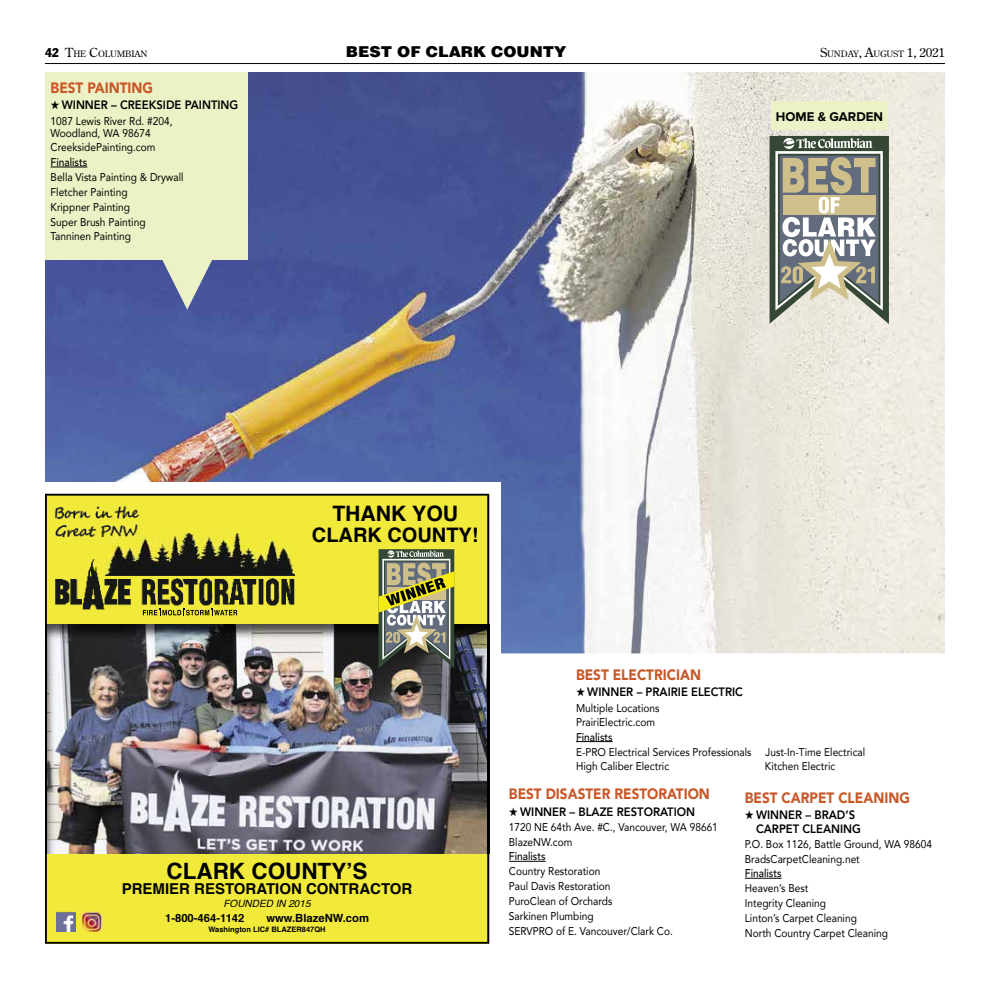
<style>
.page{position:relative;width:990px;height:990px;background:#fff}
.page>*{position:absolute;margin:0;border:0;box-sizing:border-box;transform-origin:0 0}
.t1{font:700 22.5px "Helvetica";color:#000}
.t2{font:700 21.25px "Helvetica";color:#000}
.t3{font:700 20px "Helvetica";color:#000}
.t4{font:900 15px "Avenir";color:#c95727;scale:.9 1}
.t5{font:700 15px "Helvetica";color:#000}
.t6{font:900 15px "Helvetica LT";color:#000;scale:1.05 1}
.t7{font:700 13.12px "Proxima Nova";color:#000}
.t8{font:800 12.12px/13.8px "Avenir";color:#000;scale:.93 1}
.t9{font:11.25px/14.9px "Avenir";color:#000;scale:.9 1}
.t10{font:500 11.25px "Avenir";color:#000;scale:.9 1}
.t11{font:700 11.25px "Helvetica";color:#000}
.t12{font:italic 10px "Helvetica";color:#000}
.t13{font:8.75px "Century Old Style";letter-spacing:-.015em;color:#000;scale:1.05 1}
.t14{font:700 7.5px "Helvetica";color:#000}
.s1{font-family:"Franklin Gothic";font-stretch:condensed;font-size:12.5px}
.s2{font-size:12.5px}
</style>
<div class="page">
<hr style="left:45px;top:63px;width:900px;height:1px;background:#000">
<img style="left:45px;top:72px;width:900px;height:581px">
<div style="left:40px;top:482px;width:461px;height:467px;background:#fff"></div>
<img style="left:45px;top:494px;width:444px;height:450px">
<hr style="left:576px;top:741px;width:37px;height:1px;background:#000">
<div style="left:771px;top:101px;width:117px;height:29px;background:#ecf1c6"></div>
<svg style="left:770px;top:136px;width:119px;height:188px;background:#9ea093"></svg>
<div style="left:45px;top:72px;width:203px;height:188px;background:#ecf1c6"></div>
<hr style="left:51px;top:167px;width:36px;height:1px;background:#000">
<hr style="left:509px;top:861px;width:37px;height:1px;background:#000">
<hr style="left:745px;top:878px;width:37px;height:1px;background:#000">
<svg style="left:162px;top:260px;width:50px;height:50px;background:#98a1b0"></svg>
<p class="t13" style="left:45px;top:48px;width:99px"><span class="s1">42</span> <span class="s2">T</span>HE <span class="s2">C</span>OLUMBIAN</p>
<h3 class="t6" style="left:346px;top:42px;width:212px">BEST OF CLARK COUNTY</h3>
<p class="t13" style="left:820px;top:48px;width:120px"><span class="s2">S</span>UNDAY<span class="s2">, A</span>UGUST <span class="s2">1, 2021</span></p>
<h3 class="t4" style="left:51px;top:75px;width:115px">BEST PAINTING</h3>
<p class="t8" style="left:51px;top:98px;width:203px">★ WINNER – CREEKSIDE PAINTING</p>
<p class="t9" style="left:51px;top:114px;width:137px;line-height:12.5px">1087 Lewis River Rd. #204,<br>Woodland, WA 98674</p>
<p class="t9" style="left:51px;top:140px;width:118px">CreeksidePainting.com</p>
<p class="t10" style="left:51px;top:153px;width:42px">Finalists</p>
<p class="t9" style="left:51px;top:169px;width:149px">Bella Vista Painting &amp; Drywall<br>Fletcher Painting<br>Krippner Painting<br>Super Brush Painting<br>Tanninen Painting</p>
<p class="t7" style="left:776px;top:109px;width:109px">HOME &amp; GARDEN</p>
<h2 class="t2" style="left:332px;top:496px;width:127px">THANK YOU</h2>
<h3 class="t3" style="left:312px;top:519px;width:168px">CLARK COUNTY!</h3>
<h1 class="t1" style="left:167px;top:852px;width:203px">CLARK COUNTY’S</h1>
<h3 class="t5" style="left:122px;top:876px;width:292px">PREMIER RESTORATION CONTRACTOR</h3>
<p class="t12" style="left:223px;top:895px;width:89px">FOUNDED IN 2015</p>
<p class="t11" style="left:165px;top:909px;width:81px">1-800-464-1142</p>
<p class="t11" style="left:266px;top:909px;width:104px">www.BlazeNW.com</p>
<p class="t14" style="left:208px;top:923px;width:119px">Washington LIC# BLAZER847QH</p>
<h3 class="t4" style="left:576px;top:662px;width:140px">BEST ELECTRICIAN</h3>
<p class="t8" style="left:576px;top:685px;width:181px">★ WINNER – PRAIRIE ELECTRIC</p>
<p class="t9" style="left:576px;top:700px;width:94px;line-height:14.2px">Multiple Locations<br>PrairiElectric.com</p>
<p class="t10" style="left:576px;top:727px;width:42px">Finalists</p>
<p class="t9" style="left:576px;top:744px;width:196px">E-PRO Electrical Services Professionals</p>
<p class="t9" style="left:766px;top:744px;width:112px">Just-In-Time Electrical</p>
<p class="t9" style="left:576px;top:759px;width:105px">High Caliber Electric</p>
<p class="t9" style="left:765px;top:759px;width:80px">Kitchen Electric</p>
<h3 class="t4" style="left:509px;top:781px;width:225px">BEST DISASTER RESTORATION</h3>
<p class="t8" style="left:509px;top:805px;width:202px">★ WINNER – BLAZE RESTORATION</p>
<p class="t9" style="left:509px;top:820px;width:234px;line-height:14.2px">1720 NE 64th Ave. #C., Vancouver, WA 98661<br>BlazeNW.com</p>
<p class="t10" style="left:509px;top:847px;width:42px">Finalists</p>
<p class="t9" style="left:509px;top:864px;width:184px">Country Restoration<br>Paul Davis Restoration<br>PuroClean of Orchards<br>Sarkinen Plumbing<br>SERVPRO of E. Vancouver/Clark Co.</p>
<h3 class="t4" style="left:745px;top:785px;width:185px">BEST CARPET CLEANING</h3>
<p class="t8" style="left:756px;top:808px;width:114px;text-indent:-11px">★ WINNER – BRAD’S<br>CARPET CLEANING</p>
<p class="t9" style="left:745px;top:837px;width:209px;line-height:14.2px">P.O. Box 1126, Battle Ground, WA 98604<br>BradsCarpetCleaning.net</p>
<p class="t10" style="left:745px;top:864px;width:42px">Finalists</p>
<p class="t9" style="left:745px;top:881px;width:161px">Heaven’s Best<br>Integrity Cleaning<br>Linton’s Carpet Cleaning<br>North Country Carpet Cleaning</p>
</div>
